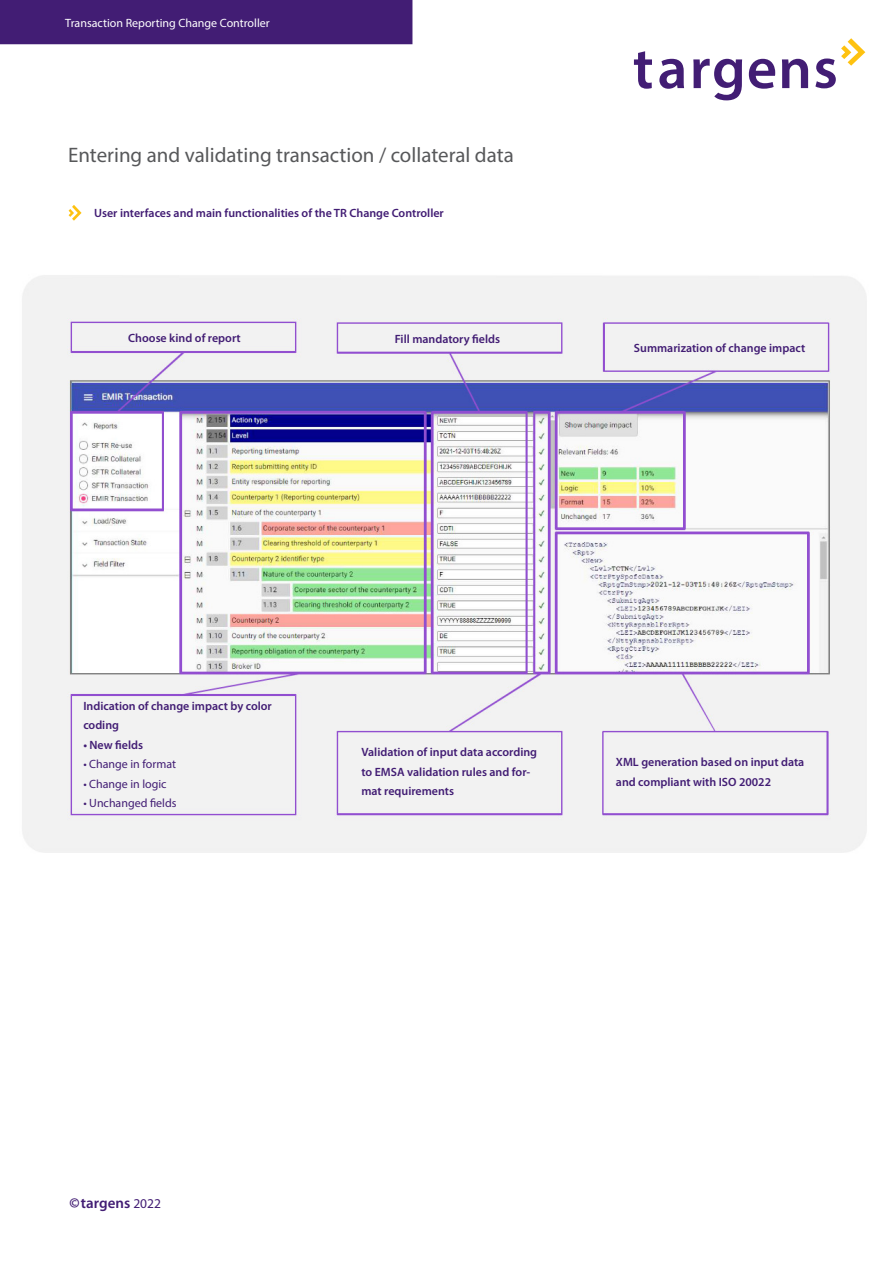
<style>
.page{position:relative;width:893px;height:1263px;background:#fff}
.page>*{position:absolute;margin:0;border:0;box-sizing:border-box;transform-origin:0 0}
.t1{font:21px "Myriad Pro";color:#57585a}
.t2{font:600 15px "Myriad Pro";color:#421d74}
.t3{font:600 12px/19.5px "Myriad Pro";color:#421d74}
.t4{font:12px "Myriad Pro";color:#421d74}
.t5{font:12px "Myriad Pro";color:#fff}
.s1{font-weight:700}
.s2{font-weight:400;font-size:13.5px}
</style>
<div class="page">
<svg style="left:634px;top:51px;width:18px;height:38px"></svg>
<svg style="left:659px;top:59px;width:25px;height:30px"></svg>
<svg style="left:749px;top:59px;width:26px;height:30px"></svg>
<svg style="left:782px;top:59px;width:26px;height:29px"></svg>
<svg style="left:693px;top:59px;width:49px;height:41px"></svg>
<svg style="left:815px;top:38px;width:50px;height:50px"></svg>
<div style="left:0;top:0;width:412px;height:44px;background:#421d74"></div>
<img style="left:22px;top:275px;width:845px;height:578px">
<svg style="left:69px;top:205px;width:13px;height:16px"></svg>
<p class="t5" style="left:65px;top:15px;width:206px">Transaction Reporting Change Controller</p>
<p class="t1" style="left:68px;top:142px;width:447px">Entering and validating transaction / collateral data</p>
<p class="t3" style="left:94px;top:203px;width:351px">User interfaces and main functionalities of the TR Change Controller</p>
<p class="t3" style="left:128px;top:328px;width:114px">Choose kind of report</p>
<p class="t3" style="left:395px;top:329px;width:107px">Fill mandatory fields</p>
<p class="t3" style="left:634px;top:338px;width:173px">Summarization of change impact</p>
<p class="t3" style="left:83px;top:695px;width:190px">Indication of change impact by color coding</p>
<p class="t3" style="left:83px;top:734px;width:61px">• New fields</p>
<p class="t4" style="left:83px;top:757px;width:94px">• Change in format</p>
<p class="t4" style="left:83px;top:776px;width:85px">• Change in logic</p>
<p class="t4" style="left:83px;top:796px;width:95px">• Unchanged fields</p>
<p class="t3" style="left:361px;top:742px;width:177px">Validation of input data according to EMSA validation rules and for&shy;mat requirements</p>
<p class="t3" style="left:616px;top:752px;width:190px">XML generation based on input data and compliant with ISO 20022</p>
<p class="t2" style="left:69px;top:1193px;width:93px"><span class="s1">©</span>targens <span class="s2">2022</span></p>
</div>
